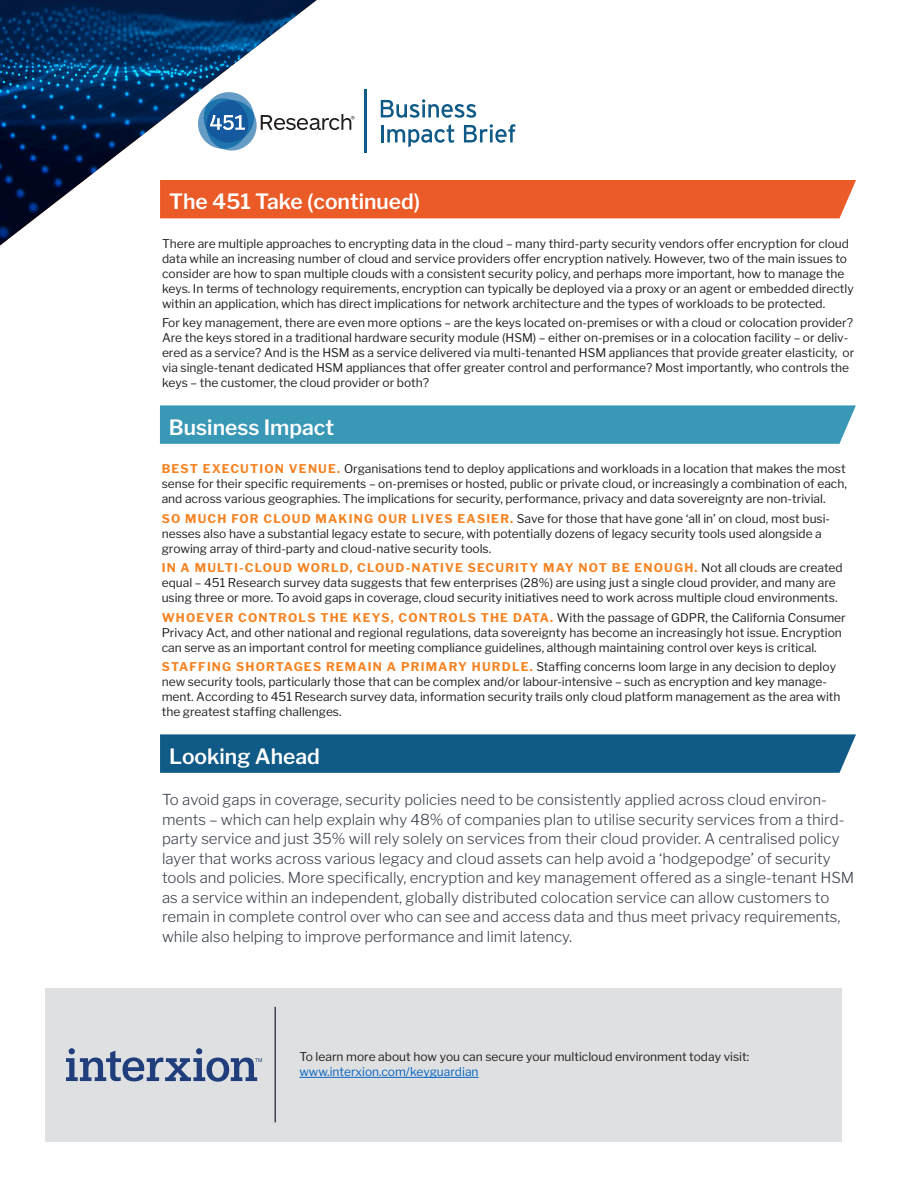
<style>
.page{position:relative;width:918px;height:1188px;background:#fff}
.page>*{position:absolute;margin:0;border:0;box-sizing:border-box;transform-origin:0 0}
.BIB_Callout_Section{font:600 21px "Libre Franklin";color:#fff}
.Looking_Ahead_Body{font:300 15px/19.5px "Libre Franklin";color:#3e444f}
.BIB_Body{font:12px/15px "Libre Franklin";color:#231f20}
.s1{font-weight:700;color:#f58220}
.s2{color:#0563c1}
</style>
<div class="page">
<img style="left:0;top:0;width:334px;height:246px">
<svg style="left:196px;top:90px;width:158px;height:63px"></svg>
<svg style="left:381px;top:99px;width:95px;height:19px"></svg>
<hr style="left:381px;top:125px;width:3px;height:17px;background:#0f5a86">
<svg style="left:387px;top:124px;width:67px;height:23px"></svg>
<svg style="left:464px;top:124px;width:51px;height:19px"></svg>
<hr style="left:365px;top:90px;width:2px;height:63px;background:#0f5a86">
<div style="left:160px;top:180px;width:696px;height:38px;background:#eb5b28"></div>
<div style="left:45px;top:988px;width:797px;height:154px;background:#dfe0e1"></div>
<hr style="left:299px;top:1077px;width:180px;height:1px;background:#0563c1">
<div style="left:160px;top:734px;width:696px;height:39px;background:#0f5a86"></div>
<hr style="left:274px;top:1007px;width:2px;height:115px;background:#3e444f">
<div style="left:160px;top:405px;width:696px;height:39px;background:#3998b5"></div>
<svg style="left:66px;top:1048px;width:196px;height:34px"></svg>
<p class="BIB_Callout_Section" style="left:169px;top:189px;width:253px">The 451 Take (continued)</p>
<p class="BIB_Body" style="left:162px;top:236px;width:693px">There are multiple approaches to encrypting data in the cloud – many third-party security vendors offer encryption for cloud data while an increasing number of cloud and service providers offer encryption natively. However, two of the main issues to consider are how to span multiple clouds with a consistent security policy, and perhaps more important, how to manage the keys. In terms of technology requirements, encryption can typically be deployed via a proxy or an agent or embedded directly within an application, which has direct implications for network architecture and the types of workloads to be protected.</p>
<p class="BIB_Body" style="left:162px;top:316px;width:694px">For key management, there are even more options – are the keys located on-premises or with a cloud or colocation provider?<br>Are the keys stored in a traditional hardware security module (HSM) – either on-premises or in a colocation facility – or deliv&shy;ered as a service? And is the HSM as a service delivered via multi-tenanted HSM appliances that provide greater elasticity, or via single-tenant dedicated HSM appliances that offer greater control and performance? Most importantly, who controls the keys – the customer, the cloud provider or both?</p>
<p class="BIB_Callout_Section" style="left:169px;top:414px;width:167px">Business Impact</p>
<p class="BIB_Body" style="left:162px;top:462px;width:687px;text-align:justify"><span class="s1">BEST EXECUTION VENUE.</span> Organisations tend to deploy applications and workloads in a location that makes the most sense for their specific requirements – on-premises or hosted, public or private cloud, or increasingly a combination of each, and across various geographies. The implications for security, performance, privacy and data sovereignty are non-trivial.</p>
<p class="BIB_Body" style="left:162px;top:511px;width:670px"><span class="s1">SO MUCH FOR CLOUD MAKING OUR LIVES EASIER.</span> Save for those that have gone ‘all in’ on cloud, most busi&shy;nesses also have a substantial legacy estate to secure, with potentially dozens of legacy security tools used alongside a growing array of third-party and cloud-native security tools.</p>
<p class="BIB_Body" style="left:162px;top:561px;width:683px"><span class="s1">IN A MULTI-CLOUD WORLD, CLOUD-NATIVE SECURITY MAY NOT BE ENOUGH.</span> Not all clouds are created equal – 451 Research survey data suggests that few enterprises (28%) are using just a single cloud provider, and many are using three or more. To avoid gaps in coverage, cloud security initiatives need to work across multiple cloud environments.</p>
<p class="BIB_Body" style="left:162px;top:610px;width:686px"><span class="s1">WHOEVER CONTROLS THE KEYS, CONTROLS THE DATA.</span> With the passage of GDPR, the California Consumer<br>Privacy Act, and other national and regional regulations, data sovereignty has become an increasingly hot issue. Encryption can serve as an important control for meeting compliance guidelines, although maintaining control over keys is critical.</p>
<p class="BIB_Body" style="left:162px;top:660px;width:680px"><span class="s1">STAFFING SHORTAGES REMAIN A PRIMARY HURDLE.</span> Staffing concerns loom large in any decision to deploy new security tools, particularly those that can be complex and/or labour-intensive – such as encryption and key manage&shy;ment. According to 451 Research survey data, information security trails only cloud platform management as the area with the greatest staffing challenges.</p>
<p class="BIB_Callout_Section" style="left:169px;top:743px;width:152px">Looking Ahead</p>
<p class="Looking_Ahead_Body" style="left:162px;top:790px;width:694px">To avoid gaps in coverage, security policies need to be consistently applied across cloud environ&shy;ments – which can help explain why 48% of companies plan to utilise security services from a third&shy;party service and just 35% will rely solely on services from their cloud provider. A centralised policy layer that works across various legacy and cloud assets can help avoid a ‘hodgepodge’ of security tools and policies. More specifically, encryption and key management offered as a single-tenant HSM as a service within an independent, globally distributed colocation service can allow customers to remain in complete control over who can see and access data and thus meet privacy requirements, while also helping to improve performance and limit latency.</p>
<p class="BIB_Body" style="left:299px;top:1050px;width:451px">To learn more about how you can secure your multicloud environment today visit: <span class="s2">www.interxion.com/keyguardian</span></p>
</div>
